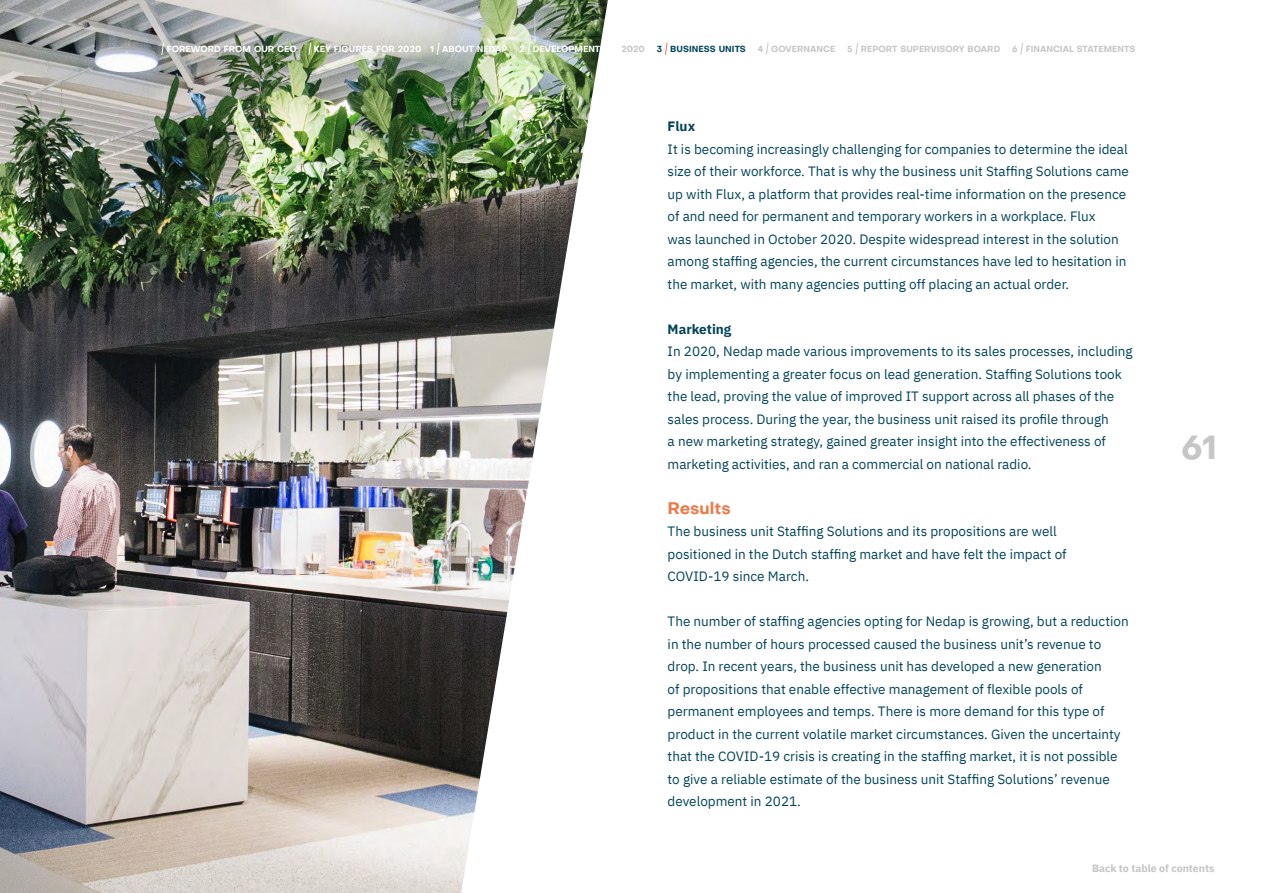
<style>
.page{position:relative;width:1263px;height:893px;background:#fff}
.page>*{position:absolute;margin:0;border:0;box-sizing:border-box;transform-origin:0 0}
.t1{font:700 33px "Objectivity";color:#c6c6c6}
.t2{font:700 16.5px "Objectivity";color:#ef7748}
.t3{font:13.5px/22.5px "IBM Plex Sans";color:#03445b}
.t4{font:700 13.5px "IBM Plex Sans";color:#03445b}
.t5{font:700 10.5px "IBM Plex Sans";color:#c6c6c6}
.t6{font:700 8.7px "Objectivity";color:#fff;scale:.96 1}
.t7{font:700 8.7px "Objectivity";color:#c6c6c6;scale:.96 1}
.t8{font:700 8.7px "Objectivity";color:#03445b;scale:.96 1}
.s1{color:#c6c6c6}
</style>
<div class="page">
<img style="left:0;top:0;width:608px;height:893px">
<svg style="left:161px;top:42px;width:3px;height:13px"></svg>
<svg style="left:308px;top:42px;width:3px;height:13px"></svg>
<svg style="left:437px;top:42px;width:3px;height:13px"></svg>
<svg style="left:527px;top:42px;width:3px;height:13px"></svg>
<svg style="left:665px;top:42px;width:3px;height:13px"></svg>
<svg style="left:766px;top:43px;width:3px;height:12px"></svg>
<svg style="left:855px;top:42px;width:3px;height:13px"></svg>
<svg style="left:1020px;top:42px;width:3px;height:13px"></svg>
<p class="t6" style="left:167px;top:43px;width:137px">FOREWORD FROM OUR CEO</p>
<p class="t6" style="left:314px;top:43px;width:203px">KEY FIGURES FOR 2020 1 ABOUT NEDAP</p>
<p class="t6" style="left:519px;top:43px;width:132px">2 DEVELOPMENTS IN <span class="s1">2020</span></p>
<p class="t8" style="left:657px;top:43px;width:94px">3 BUSINESS UNITS</p>
<p class="t7" style="left:758px;top:43px;width:83px">4 GOVERNANCE</p>
<p class="t7" style="left:847px;top:43px;width:161px">5 REPORT SUPERVISORY BOARD</p>
<p class="t7" style="left:1012px;top:43px;width:130px">6 FINANCIAL STATEMENTS</p>
<p class="t4" style="left:668px;top:116px;width:29px">Flux</p>
<p class="t3" style="left:668px;top:137px;width:463px">It is becoming increasingly challenging for companies to determine the ideal size of their workforce. That is why the business unit Staffing Solutions came up with Flux, a platform that provides real-time information on the presence of and need for permanent and temporary workers in a workplace. Flux<br>was launched in October 2020. Despite widespread interest in the solution among staffing agencies, the current circumstances have led to hesitation in the market, with many agencies putting off placing an actual order.</p>
<p class="t4" style="left:668px;top:318px;width:65px">Marketing</p>
<p class="t3" style="left:668px;top:339px;width:466px">In 2020, Nedap made various improvements to its sales processes, including by implementing a greater focus on lead generation. Staffing Solutions took the lead, proving the value of improved IT support across all phases of the sales process. During the year, the business unit raised its profile through<br>a new marketing strategy, gained greater insight into the effectiveness of marketing activities, and ran a commercial on national radio.</p>
<p class="t2" style="left:668px;top:496px;width:65px">Results</p>
<p class="t3" style="left:668px;top:519px;width:400px">The business unit Staffing Solutions and its propositions are well positioned in the Dutch staffing market and have felt the impact of<br>COVID-19 since March.</p>
<p class="t3" style="left:668px;top:609px;width:463px">The number of staffing agencies opting for Nedap is growing, but a reduction in the number of hours processed caused the business unit’s revenue to drop. In recent years, the business unit has developed a new generation<br>of propositions that enable effective management of flexible pools of permanent employees and temps. There is more demand for this type of product in the current volatile market circumstances. Given the uncertainty that the COVID-19 crisis is creating in the staffing market, it is not possible to give a reliable estimate of the business unit Staffing Solutions’ revenue development in 2021.</p>
<h1 class="t1" style="left:1181px;top:423px;width:38px">61</h1>
<p class="t5" style="left:1092px;top:860px;width:124px">Back to table of contents</p>
</div>
